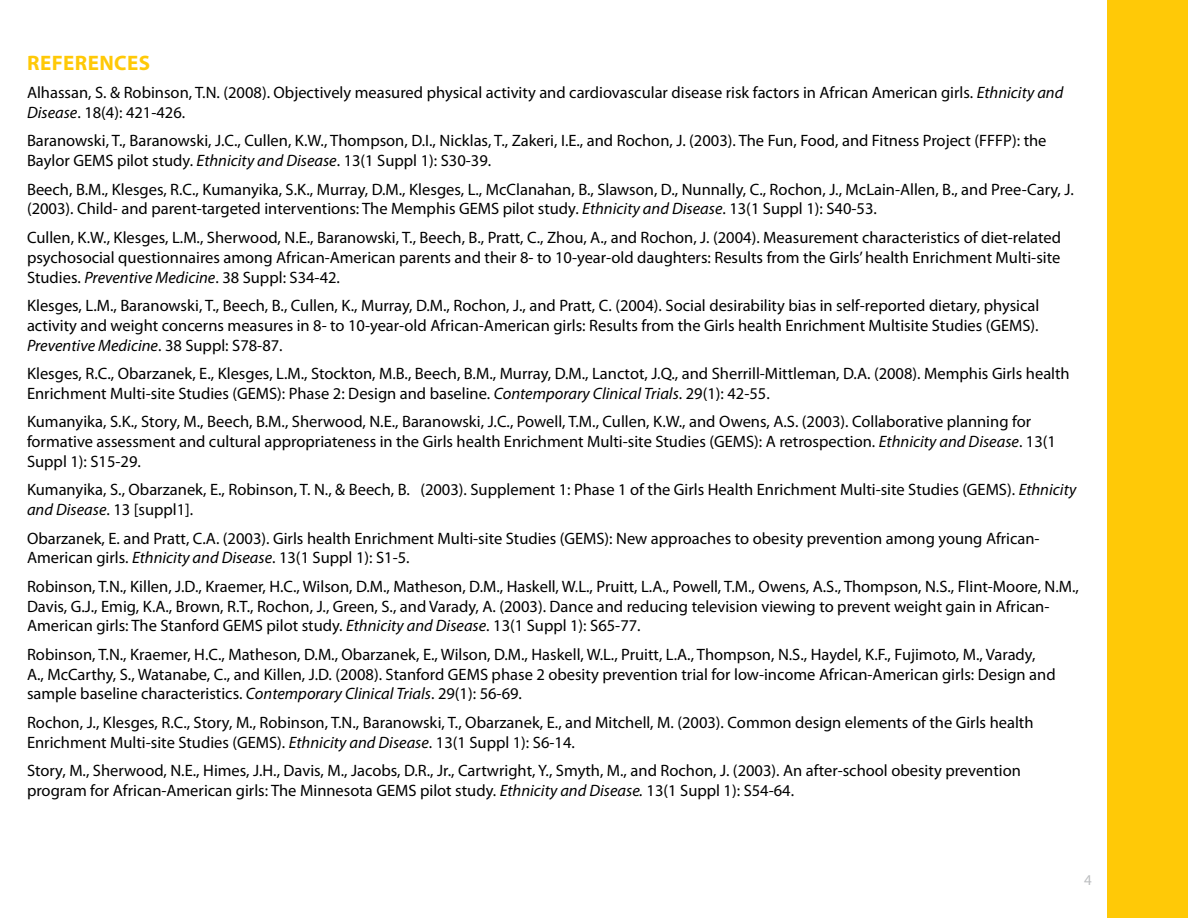
<style>
.page{position:relative;width:1188px;height:918px;background:#fff}
.page>*{position:absolute;margin:0;border:0;box-sizing:border-box;transform-origin:0 0}
.t1{font:700 21px "Myriad Pro";letter-spacing:.02em;color:#ffc907}
.t2{font:16.5px/19.8px "Myriad Pro";color:#000}
.t3{font:15px "Myriad Pro";color:#bcbec0}
.s1{font-style:italic}
</style>
<div class="page">
<div style="left:1107px;top:0;width:81px;height:918px;background:#ffc907"></div>
<p class="t1" style="left:27px;top:49px;width:122px">REFERENCES</p>
<p class="t2" style="left:27px;top:82px;width:1038px">Alhassan, S. &amp; Robinson, T.N. (2008). Objectively measured physical activity and cardiovascular disease risk factors in African American girls. <span class="s1">Ethnicity and<br>Disease</span>. 18(4): 421-426.</p>
<p class="t2" style="left:27px;top:131px;width:1021px">Baranowski, T., Baranowski, J.C., Cullen, K.W., Thompson, D.I., Nicklas, T., Zakeri, I.E., and Rochon, J. (2003). The Fun, Food, and Fitness Project (FFFP): the<br>Baylor GEMS pilot study. <span class="s1">Ethnicity and Disease</span>. 13(1 Suppl 1): S30-39.</p>
<p class="t2" style="left:27px;top:179px;width:1048px">Beech, B.M., Klesges, R.C., Kumanyika, S.K., Murray, D.M., Klesges, L., McClanahan, B., Slawson, D., Nunnally, C., Rochon, J., McLain-Allen, B., and Pree-Cary, J. (2003). Child- and parent-targeted interventions: The Memphis GEMS pilot study. <span class="s1">Ethnicity and Disease</span>. 13(1 Suppl 1): S40-53.</p>
<p class="t2" style="left:27px;top:227px;width:1036px;text-align:justify">Cullen, K.W., Klesges, L.M., Sherwood, N.E., Baranowski, T., Beech, B., Pratt, C., Zhou, A., and Rochon, J. (2004). Measurement characteristics of diet-related psychosocial questionnaires among African-American parents and their 8- to 10-year-old daughters: Results from the Girls’ health Enrichment Multi-site Studies. <span class="s1">Preventive Medicine</span>. 38 Suppl: S34-42.</p>
<p class="t2" style="left:27px;top:295px;width:1014px;text-align:justify">Klesges, L.M., Baranowski, T., Beech, B., Cullen, K., Murray, D.M., Rochon, J., and Pratt, C. (2004). Social desirability bias in self-reported dietary, physical activity and weight concerns measures in 8- to 10-year-old African-American girls: Results from the Girls health Enrichment Multisite Studies (GEMS).<br><span class="s1">Preventive Medicine</span>. 38 Suppl: S78-87.</p>
<p class="t2" style="left:27px;top:363px;width:1044px">Klesges, R.C., Obarzanek, E., Klesges, L.M., Stockton, M.B., Beech, B.M., Murray, D.M., Lanctot, J.Q., and Sherrill-Mittleman, D.A. (2008). Memphis Girls health<br>Enrichment Multi-site Studies (GEMS): Phase 2: Design and baseline. <span class="s1">Contemporary Clinical Trials</span>. 29(1): 42-55.</p>
<p class="t2" style="left:27px;top:412px;width:1031px">Kumanyika, S.K., Story, M., Beech, B.M., Sherwood, N.E., Baranowski, J.C., Powell, T.M., Cullen, K.W., and Owens, A.S. (2003). Collaborative planning for formative assessment and cultural appropriateness in the Girls health Enrichment Multi-site Studies (GEMS): A retrospection. <span class="s1">Ethnicity and Disease</span>. 13(1<br>Suppl 1): S15-29.</p>
<p class="t2" style="left:27px;top:480px;width:1051px">Kumanyika, S., Obarzanek, E., Robinson, T. N., &amp; Beech, B. (2003). Supplement 1: Phase 1 of the Girls Health Enrichment Multi-site Studies (GEMS). <span class="s1">Ethnicity and Disease</span>. 13 [suppl1].</p>
<p class="t2" style="left:27px;top:528px;width:1014px">Obarzanek, E. and Pratt, C.A. (2003). Girls health Enrichment Multi-site Studies (GEMS): New approaches to obesity prevention among young African-<br>American girls. <span class="s1">Ethnicity and Disease</span>. 13(1 Suppl 1): S1-5.</p>
<p class="t2" style="left:27px;top:576px;width:1053px">Robinson, T.N., Killen, J.D., Kraemer, H.C., Wilson, D.M., Matheson, D.M., Haskell, W.L., Pruitt, L.A., Powell, T.M., Owens, A.S., Thompson, N.S., Flint-Moore, N.M.,<br>Davis, G.J., Emig, K.A., Brown, R.T., Rochon, J., Green, S., and Varady, A. (2003). Dance and reducing television viewing to prevent weight gain in African-<br>American girls: The Stanford GEMS pilot study. <span class="s1">Ethnicity and Disease</span>. 13(1 Suppl 1): S65-77.</p>
<p class="t2" style="left:27px;top:644px;width:1030px">Robinson, T.N., Kraemer, H.C., Matheson, D.M., Obarzanek, E., Wilson, D.M., Haskell, W.L., Pruitt, L.A., Thompson, N.S., Haydel, K.F., Fujimoto, M., Varady,<br>A., McCarthy, S., Watanabe, C., and Killen, J.D. (2008). Stanford GEMS phase 2 obesity prevention trial for low-income African-American girls: Design and sample baseline characteristics. <span class="s1">Contemporary Clinical Trials</span>. 29(1): 56-69.</p>
<p class="t2" style="left:27px;top:712px;width:1008px">Rochon, J., Klesges, R.C., Story, M., Robinson, T.N., Baranowski, T., Obarzanek, E., and Mitchell, M. (2003). Common design elements of the Girls health<br>Enrichment Multi-site Studies (GEMS). <span class="s1">Ethnicity and Disease</span>. 13(1 Suppl 1): S6-14.</p>
<p class="t2" style="left:27px;top:760px;width:995px">Story, M., Sherwood, N.E., Himes, J.H., Davis, M., Jacobs, D.R., Jr., Cartwright, Y., Smyth, M., and Rochon, J. (2003). An after-school obesity prevention program for African-American girls: The Minnesota GEMS pilot study. <span class="s1">Ethnicity and Disease.</span> 13(1 Suppl 1): S54-64.</p>
<p class="t3" style="left:1084px;top:871px;width:9px">4</p>
</div>
